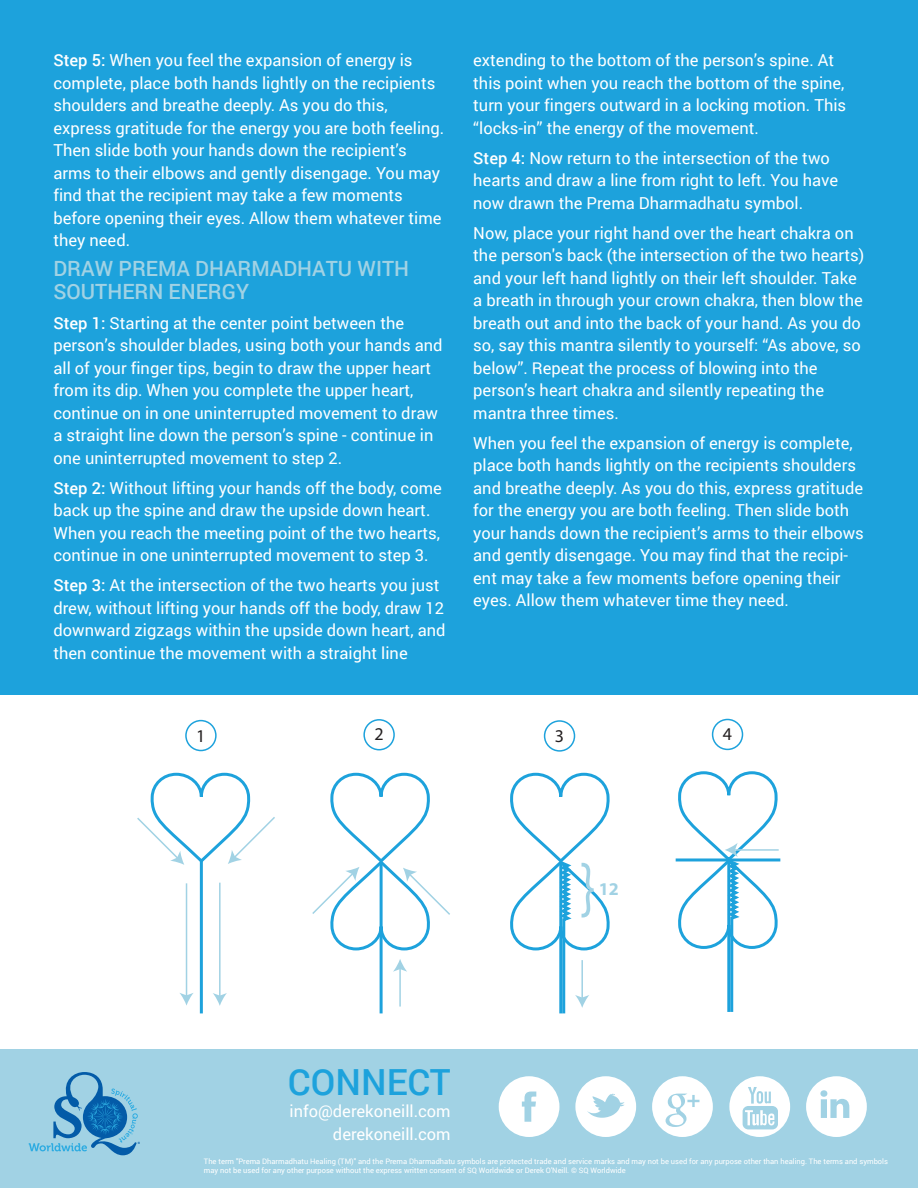
<style>
.page{position:relative;width:918px;height:1188px;background:#fff}
.page>*{position:absolute;margin:0;border:0;box-sizing:border-box;transform-origin:0 0}
.t1{font:68.55px "Myriad Pro";color:#a1d2e4;scale:.77 1}
.t2{font:500 36px "Roboto";color:#1da2dc}
.t3{font:500 21px/22.5px "Roboto";color:#a1d2e4}
.t4{font:18px "Myriad Pro";color:#231f20}
.t5{font:700 18px "Myriad Pro";color:#a1d2e4}
.t6{font:16.5px/22.5px "Roboto";color:#fff}
.t7{font:7.5px/9px "Roboto";color:#fff}
.t8{font:3.15px "Museo 700";color:#035ba8}
.s1{font-weight:500}
</style>
<div class="page">
<div style="left:0;top:0;width:918px;height:695px;background:#1da2dc"></div>
<div style="left:185px;top:720px;width:32px;height:31px;border:2px solid #1da2dc;border-radius:50%"></div>
<div style="left:363px;top:719px;width:32px;height:31px;border:2px solid #1da2dc;border-radius:50%"></div>
<hr style="left:200px;top:861px;width:3px;height:152px;background:#1da2dc">
<hr style="left:380px;top:862px;width:3px;height:151px;background:#1da2dc">
<svg style="left:137px;top:772px;width:138px;height:93px"></svg>
<hr style="left:186px;top:883px;width:1px;height:114px;background:#a1d2e4">
<svg style="left:179px;top:993px;width:15px;height:13px"></svg>
<hr style="left:219px;top:883px;width:2px;height:114px;background:#a1d2e4">
<svg style="left:213px;top:993px;width:14px;height:13px"></svg>
<hr style="left:399px;top:968px;width:2px;height:39px;background:#a1d2e4">
<svg style="left:393px;top:959px;width:14px;height:13px"></svg>
<div style="left:544px;top:720px;width:31px;height:32px;border:2px solid #1da2dc;border-radius:50%"></div>
<svg style="left:312px;top:772px;width:138px;height:180px"></svg>
<hr style="left:676px;top:858px;width:104px;height:3px;background:#1da2dc">
<div style="left:712px;top:719px;width:31px;height:31px;border:2px solid #1da2dc;border-radius:50%"></div>
<svg style="left:679px;top:771px;width:100px;height:241px"></svg>
<svg style="left:511px;top:772px;width:99px;height:242px"></svg>
<div style="left:0;top:1049px;width:918px;height:139px;background:#a1d2e4"></div>
<svg style="left:29px;top:1072px;width:109px;height:83px"></svg>
<svg style="left:499px;top:1076px;width:60px;height:61px"></svg>
<svg style="left:575px;top:1076px;width:61px;height:61px"></svg>
<svg style="left:729px;top:1076px;width:61px;height:61px"></svg>
<svg style="left:806px;top:1076px;width:61px;height:61px"></svg>
<svg style="left:652px;top:1076px;width:61px;height:61px"></svg>
<p class="t6" style="left:53px;top:48px;width:392px"><span class="s1">Step 5:</span> When you feel the expansion of energy is complete, place both hands lightly on the recipients shoulders and breathe deeply. As you do this, express gratitude for the energy you are both feeling.<br>Then slide both your hands down the recipient’s arms to their elbows and gently disengage. You may find that the recipient may take a few moments before opening their eyes. Allow them whatever time they need.</p>
<p class="t3" style="left:53px;top:257px;width:357px">DRAW PREMA DHARMADHATU WITH<br>SOUTHERN ENERGY</p>
<p class="t6" style="left:53px;top:311px;width:391px"><span class="s1">Step 1:</span> Starting at the center point between the person’s shoulder blades, using both your hands and all of your finger tips, begin to draw the upper heart from its dip. When you complete the upper heart, continue on in one uninterrupted movement to draw a straight line down the person’s spine - continue in one uninterrupted movement to step 2.</p>
<p class="t6" style="left:53px;top:476px;width:390px"><span class="s1">Step 2:</span> Without lifting your hands off the body, come back up the spine and draw the upside down heart.<br>When you reach the meeting point of the two hearts, continue in one uninterrupted movement to step 3.</p>
<p class="t6" style="left:53px;top:574px;width:394px"><span class="s1">Step 3:</span> At the intersection of the two hearts you just drew, without lifting your hands off the body, draw 12 downward zigzags within the upside down heart, and then continue the movement with a straight line</p>
<p class="t6" style="left:473px;top:49px;width:374px">extending to the bottom of the person’s spine. At this point when you reach the bottom of the spine, turn your fingers outward in a locking motion. This “locks-in” the energy of the movement.</p>
<p class="t6" style="left:473px;top:146px;width:366px"><span class="s1">Step 4:</span> Now return to the intersection of the two hearts and draw a line from right to left. You have now drawn the Prema Dharmadhatu symbol.</p>
<p class="t6" style="left:473px;top:221px;width:393px">Now, place your right hand over the heart chakra on the person's back (the intersection of the two hearts) and your left hand lightly on their left shoulder. Take a breath in through your crown chakra, then blow the breath out and into the back of your hand. As you do so, say this mantra silently to yourself: “As above, so below”. Repeat the process of blowing into the person’s heart chakra and silently repeating the mantra three times.</p>
<p class="t6" style="left:473px;top:431px;width:392px">When you feel the expansion of energy is complete, place both hands lightly on the recipients shoulders and breathe deeply. As you do this, express gratitude for the energy you are both feeling. Then slide both your hands down the recipient’s arms to their elbows and gently disengage. You may find that the recipi&shy;ent may take a few moments before opening their eyes. Allow them whatever time they need.</p>
<p class="t4" style="left:196px;top:725px;width:11px">1</p>
<p class="t4" style="left:374px;top:723px;width:11px">2</p>
<p class="t4" style="left:555px;top:725px;width:11px">3</p>
<p class="t4" style="left:723px;top:723px;width:11px">4</p>
<p class="t8" style="left:138px;top:1142px;width:4px">®</p>
<h1 class="t1" style="left:580px;top:845px;width:21px">}</h1>
<p class="t5" style="left:599px;top:877px;width:21px">12</p>
<h2 class="t2" style="left:288px;top:1057px;width:164px">CONNECT</h2>
<p class="t6" style="left:290px;top:1100px;width:163px;text-align:right">info@derekoneill.com derekoneill.com</p>
<p class="t7" style="left:204px;top:1157px;width:686px">The term "Prema Dharmadhatu Healing (TM)" and the Prema Dharmadhatu symbols are protected trade and service marks and may not be used for any purpose other than healing. The terms and symbols may not be used for any other purpose without the express written consent of SQ Worldwide or Derek O'Neill. © SQ Worldwide</p>
</div>
